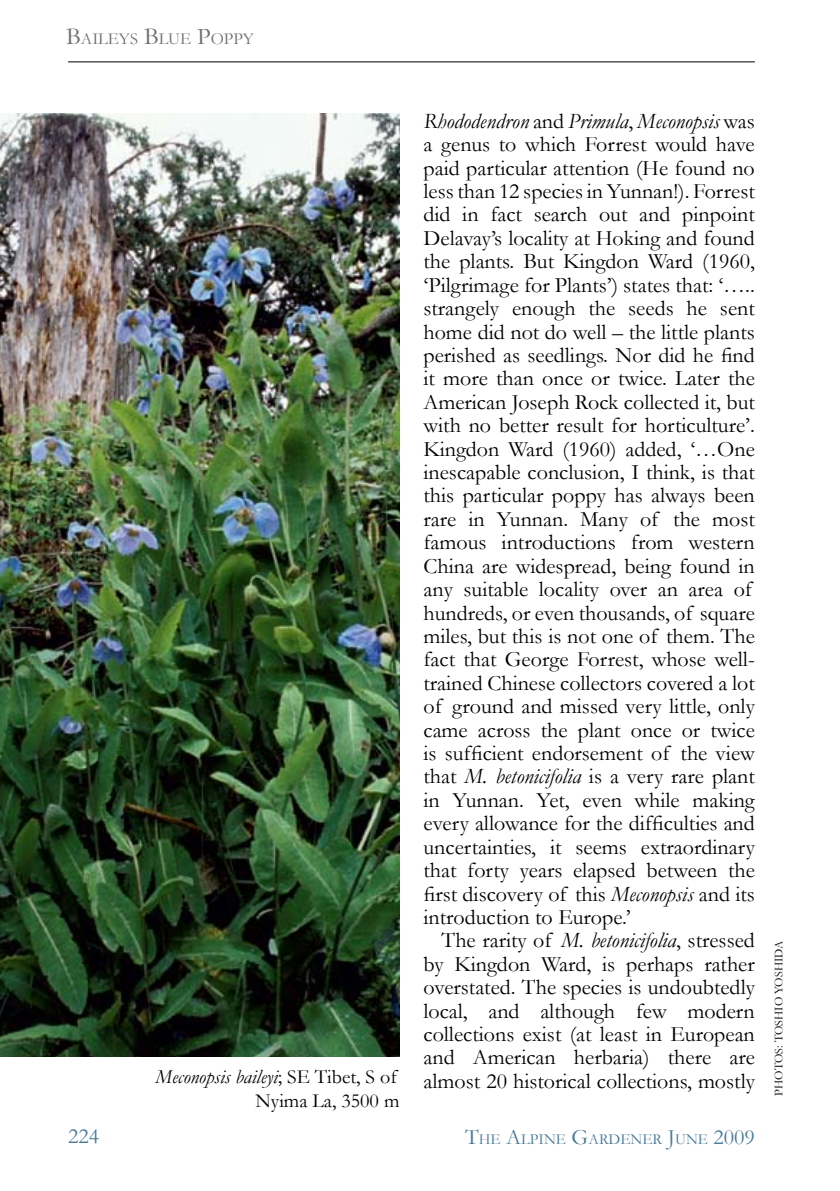
<style>
.page{position:relative;width:840px;height:1191px;background:#fff}
.page>*{position:absolute;margin:0;border:0;box-sizing:border-box;transform-origin:0 0}
.t1{font:22px/23.4px "Garamond";color:#000}
.t2{font:22px "Garamond";color:#497a98}
.t3{font:20px/24px "Garamond";color:#000;text-align:right}
.t4{font:16.8px "Garamond";color:#6d6f71}
.t5{font:15.4px "Garamond";color:#497a98}
.t6{font:12px "Garamond";color:#000}
.s1{font-size:24px}
.s2{font-style:italic}
.s3{font-size:22px}
</style>
<div class="page">
<hr style="left:68px;top:61px;width:686px;height:1px;background:#000">
<img style="left:0;top:113px;width:399px;height:943px">
<p class="t4" style="left:66px;top:29px;width:189px"><span class="s1">B</span>AILEYS <span class="s1">B</span>LUE <span class="s1">P</span>OPPY</p>
<p class="t3" style="left:155px;top:1064px;width:245px"><span class="s2">Meconopsis baileyi</span>; SE Tibet, S of<br>Nyima La, 3500 m</p>
<p class="t1" style="left:423px;top:109px;width:333px"><span class="s2">Rhododendron</span> and <span class="s2">Primula</span>, <span class="s2">Meconopsis</span> was a genus to which Forrest would have paid particular attention (He found no less than 12 species in Yunnan!). Forrest did in fact search out and pinpoint Delavay’s locality at Hoking and found the plants. But Kingdon Ward (1960, ‘Pilgrimage for Plants’) states that: ‘….. strangely enough the seeds he sent home did not do well – the little plants perished as seedlings. Nor did he find it more than once or twice. Later the American Joseph Rock collected it, but with no better result for horticulture’.<br>Kingdon Ward (1960) added, ‘…One inescapable conclusion, I think, is that this particular poppy has always been rare in Yunnan. Many of the most famous introductions from western China are widespread, being found in any suitable locality over an area of hundreds, or even thousands, of square miles, but this is not one of them. The fact that George Forrest, whose well&shy;trained Chinese collectors covered a lot of ground and missed very little, only came across the plant once or twice is sufficient endorsement of the view that <span class="s2">M. betonicifolia</span> is a very rare plant in Yunnan. Yet, even while making every allowance for the difficulties and uncertainties, it seems extraordinary that forty years elapsed between the first discovery of this <span class="s2">Meconopsis</span> and its introduction to Europe.’</p>
<p class="t1" style="left:423px;top:928px;width:333px;text-align:justify;text-indent:18px">The rarity of <span class="s2">M. betonicifolia</span>, stressed by Kingdon Ward, is perhaps rather overstated. The species is undoubtedly local, and although few modern collections exist (at least in European and American herbaria) there are almost 20 historical collections, mostly</p>
<p class="t2" style="left:68px;top:1122px;width:32px">224</p>
<p class="t5" style="left:465px;top:1129px;width:291px"><span class="s3">T</span>HE <span class="s3">A</span>LPINE <span class="s3">G</span>ARDENER <span class="s3">J</span>UNE <span class="s3">2009</span></p>
<p class="t6" style="left:771px;top:1095px;width:156px;rotate:-90deg">PHOTOs: TOSHIO YOSHIDA</p>
</div>
